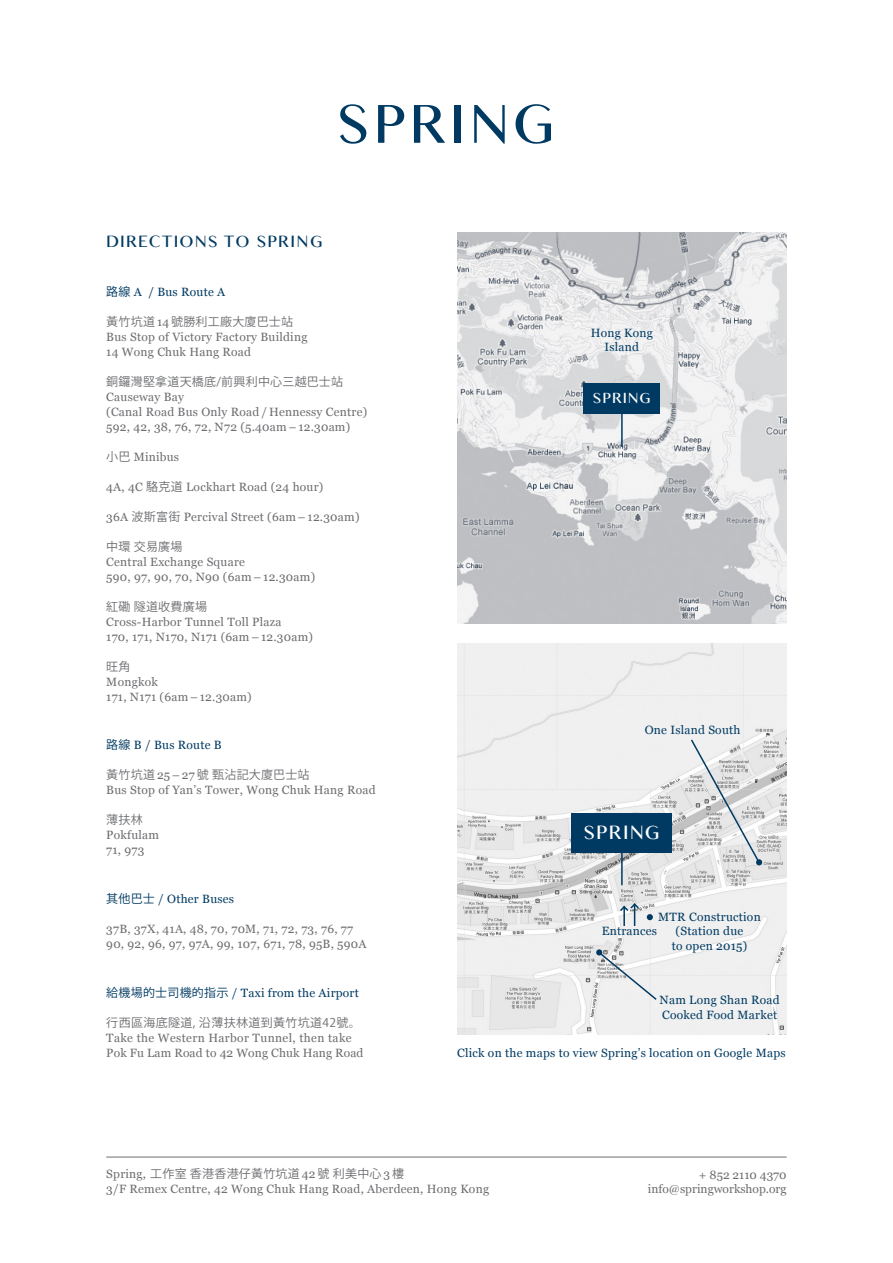
<style>
.page{position:relative;width:893px;height:1263px;background:#fff}
.page>*{position:absolute;margin:0;border:0;box-sizing:border-box;transform-origin:0 0}
.t1{font:55.5px "Spring";letter-spacing:.08em;color:#003a62}
.t2{font:19.35px "Spring";letter-spacing:.08em;color:#fff}
.t3{font:16.5px "Spring";letter-spacing:.08em;color:#003a62}
.t4{font:14.7px "Spring";letter-spacing:.08em;color:#fff}
.t5{font:12px/15px "Georgia";letter-spacing:.02em;color:#6c6d70}
.t6{font:12px/14.4px "Georgia";letter-spacing:.02em;color:#003a62}
.t7{font:12px "Koz Go Pr 6 N";letter-spacing:.02em;color:#6c6d70}
.t8{font:12px "Georgia";color:#6c6d70}
.s1{font-family:"Koz Go Pr 6 N"}
.s2{font-family:"Georgia"}
</style>
<div class="page">
<img style="left:457px;top:644px;width:330px;height:391px">
<div style="left:572px;top:812px;width:100px;height:40px;background:#003a62"></div>
<hr style="left:621px;top:852px;width:2px;height:33px;background:#003a62">
<img style="left:457px;top:233px;width:330px;height:391px">
<div style="left:584px;top:383px;width:76px;height:30px;background:#003a62"></div>
<hr style="left:621px;top:413px;width:2px;height:34px;background:#003a62">
<hr style="left:106px;top:1157px;width:681px;height:1px;background:#6c6d70">
<svg style="left:618px;top:902px;width:22px;height:24px"></svg>
<svg style="left:647px;top:914px;width:6px;height:6px"></svg>
<svg style="left:596px;top:949px;width:62px;height:52px"></svg>
<svg style="left:689px;top:738px;width:73px;height:127px"></svg>
<p class="t1" style="left:338px;top:95px;width:218px">SPRING</p>
<p class="t3" style="left:106px;top:233px;width:218px">DIRECTIONS TO SPRING</p>
<p class="t6" style="left:106px;top:285px;width:120px"><span class="s1">路線</span> A / Bus Route A</p>
<p class="t7" style="left:106px;top:314px;width:188px">黃竹坑道<span class="s2">14</span>號勝利工廠大廈巴士站</p>
<p class="t5" style="left:106px;top:329px;width:203px">Bus Stop of Victory Factory Building<br>14 Wong Chuk Hang Road</p>
<p class="t7" style="left:106px;top:374px;width:238px">銅鑼灣堅拿道天橋底/前興利中心三越巴士站</p>
<p class="t5" style="left:106px;top:389px;width:262px">Causeway Bay<br>(Canal Road Bus Only Road / Hennessy Centre)</p>
<p class="t5" style="left:106px;top:419px;width:245px">592, 42, 38, 76, 72, N72 (5.40am – 12.30am)</p>
<p class="t5" style="left:106px;top:449px;width:74px"><span class="s1">小巴</span> Minibus</p>
<p class="t5" style="left:106px;top:479px;width:219px">4A, 4C <span class="s1">駱克道</span> Lockhart Road (24 hour)</p>
<p class="t5" style="left:106px;top:509px;width:255px">36A <span class="s1">波斯富街</span> Percival Street (6am – 12.30am)</p>
<p class="t7" style="left:106px;top:539px;width:78px">中環 交易廣場</p>
<p class="t5" style="left:106px;top:554px;width:140px">Central Exchange Square</p>
<p class="t5" style="left:106px;top:569px;width:210px">590, 97, 90, 70, N90 (6am – 12.30am)</p>
<p class="t7" style="left:106px;top:599px;width:102px">紅磡 隧道收費廣場</p>
<p class="t5" style="left:106px;top:614px;width:177px">Cross-Harbor Tunnel Toll Plaza</p>
<p class="t5" style="left:106px;top:629px;width:208px">170, 171, N170, N171 (6am – 12.30am)</p>
<p class="t7" style="left:106px;top:659px;width:26px">旺角</p>
<p class="t5" style="left:106px;top:674px;width:53px">Mongkok</p>
<p class="t5" style="left:106px;top:689px;width:147px">171, N171 (6am – 12.30am)</p>
<p class="t6" style="left:106px;top:738px;width:117px"><span class="s1">路線</span> B / Bus Route B</p>
<p class="t7" style="left:106px;top:768px;width:205px">黃竹坑道<span class="s2">25 – 27</span>號 甄沾記大廈巴士站</p>
<p class="t5" style="left:106px;top:783px;width:271px">Bus Stop of Yan’s Tower, Wong Chuk Hang Road</p>
<p class="t7" style="left:106px;top:813px;width:38px">薄扶林</p>
<p class="t5" style="left:106px;top:828px;width:54px">Pokfulam</p>
<p class="t5" style="left:106px;top:843px;width:40px">71, 973</p>
<p class="t6" style="left:106px;top:892px;width:129px"><span class="s1">其他巴士</span> / Other Buses</p>
<p class="t5" style="left:106px;top:922px;width:262px">37B, 37X, 41A, 48, 70, 70M, 71, 72, 73, 76, 77<br>90, 92, 96, 97, 97A, 99, 107, 671, 78, 95B, 590A</p>
<p class="t6" style="left:106px;top:986px;width:254px"><span class="s1">給機場的士司機的指示</span> / Taxi from the Airport</p>
<p class="t7" style="left:106px;top:1016px;width:256px">行西區海底隧道, 沿薄扶林道到黃竹坑道42號。</p>
<p class="t5" style="left:106px;top:1031px;width:259px">Take the Western Harbor Tunnel, then take<br>Pok Fu Lam Road to 42 Wong Chuk Hang Road</p>
<p class="t6" style="left:591px;top:325px;width:64px">Hong Kong</p>
<p class="t6" style="left:605px;top:340px;width:36px">Island</p>
<p class="t4" style="left:593px;top:391px;width:59px">SPRING</p>
<p class="t6" style="left:645px;top:723px;width:97px">One Island South</p>
<p class="t2" style="left:584px;top:822px;width:77px">SPRING</p>
<p class="t6" style="left:658px;top:910px;width:104px">MTR Construction</p>
<p class="t6" style="left:672px;top:924px;width:77px;text-align:center">(Station due to open 2015)</p>
<p class="t6" style="left:602px;top:924px;width:57px">Entrances</p>
<p class="t6" style="left:660px;top:993px;width:122px">Nam Long Shan Road<br>Cooked Food Market</p>
<p class="t6" style="left:457px;top:1046px;width:330px">Click on the maps to view Spring’s location on Google Maps</p>
<p class="t7" style="left:106px;top:1167px;width:299px"><span class="s2">Spring,</span> 工作室 香港香港仔黃竹坑道<span class="s2">42</span>號 利美中心<span class="s2">3</span>樓</p>
<p class="t5" style="left:106px;top:1182px;width:384px">3/F Remex Centre, 42 Wong Chuk Hang Road, Aberdeen, Hong Kong</p>
<p class="t8" style="left:699px;top:1167px;width:89px">+ 852 2110 4370</p>
<p class="t8" style="left:648px;top:1182px;width:140px">info@springworkshop.org</p>
</div>
